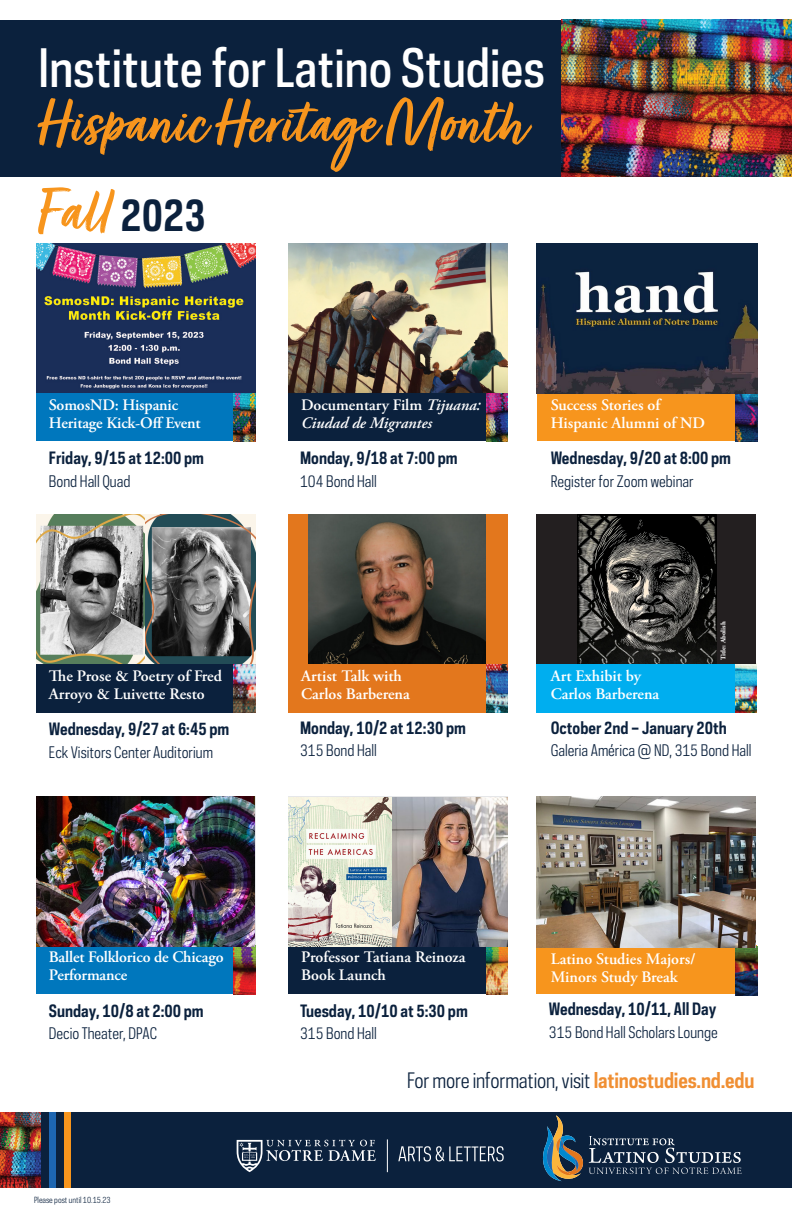
<style>
.page{position:relative;width:792px;height:1224px;background:#fff}
.page>*{position:absolute;margin:0;border:0;box-sizing:border-box;transform-origin:0 0}
.subheads{font:69px "Turbinado Bold Pro";color:#f7951d}
.subheads-2{font:500 49.7px "Galaxie Polaris Condensed";color:#fff}
.body_copy{font:20px "Galaxie Polaris Condensed";letter-spacing:-.01em;color:#0b213d}
.smll_talk_titles{font:600 16px/18px "Adobe Garamond Pro";color:#fff}
.t1{font:700 16px "Galaxie Polaris Condensed";color:#0b213d}
.smll_talk_titles-2{font:italic 600 16px/18px "Adobe Garamond Pro";color:#fff}
.body_copy-2{font:15px "Galaxie Polaris Condensed";color:#0b213d}
.body_copy-3{font:8px "Galaxie Polaris Condensed";color:#0b213d}
.smll_talk_titles-3{font:700 7px "Adobe Garamond Pro";color:#fff}
.s1{font-family:"Galaxie Polaris Condensed";font-weight:700;font-size:41px;color:#0b213d}
.s2{font-style:normal}
.s3{font-weight:700;color:#f08f33}
</style>
<div class="page">
<div style="left:0;top:20px;width:792px;height:156px;background:#0b213d"></div>
<img style="left:562px;top:20px;width:230px;height:156px">
<div style="left:0;top:1112px;width:792px;height:76px;background:#0b213d"></div>
<svg style="left:543px;top:1115px;width:199px;height:66px"></svg>
<svg style="left:237px;top:1140px;width:139px;height:32px"></svg>
<hr style="left:387px;top:1139px;width:1px;height:33px;background:#fff">
<svg style="left:398px;top:1146px;width:106px;height:15px"></svg>
<img style="left:0;top:1112px;width:40px;height:76px">
<div style="left:49px;top:1112px;width:6px;height:76px;background:#1d66b2"></div>
<div style="left:64px;top:1112px;width:7px;height:76px;background:#f7951d"></div>
<div style="left:288px;top:393px;width:220px;height:48px;background:#0b213d"></div>
<img style="left:486px;top:393px;width:22px;height:48px">
<div style="left:36px;top:393px;width:219px;height:48px;background:#0077bd"></div>
<img style="left:234px;top:393px;width:21px;height:48px">
<div style="left:537px;top:393px;width:219px;height:48px;background:#f7951d"></div>
<img style="left:735px;top:393px;width:22px;height:48px">
<div style="left:36px;top:664px;width:219px;height:49px;background:#0b213d"></div>
<img style="left:234px;top:664px;width:21px;height:49px">
<div style="left:288px;top:664px;width:220px;height:49px;background:#e3771d"></div>
<img style="left:486px;top:664px;width:22px;height:49px">
<div style="left:537px;top:664px;width:220px;height:49px;background:#00aeef"></div>
<img style="left:736px;top:664px;width:20px;height:49px">
<div style="left:36px;top:946px;width:219px;height:48px;background:#0077bd"></div>
<img style="left:234px;top:946px;width:21px;height:48px">
<div style="left:288px;top:946px;width:220px;height:48px;background:#0b213d"></div>
<img style="left:486px;top:946px;width:22px;height:48px">
<div style="left:537px;top:946px;width:220px;height:48px;background:#f7951d"></div>
<img style="left:736px;top:947px;width:21px;height:48px">
<img style="left:288px;top:243px;width:220px;height:150px">
<img style="left:36px;top:243px;width:219px;height:150px">
<img style="left:36px;top:514px;width:219px;height:150px">
<div style="left:288px;top:514px;width:220px;height:150px;background:#e3771d"></div>
<img style="left:308px;top:514px;width:178px;height:150px">
<img style="left:537px;top:244px;width:220px;height:149px">
<img style="left:36px;top:796px;width:218px;height:150px">
<div style="left:537px;top:514px;width:219px;height:150px;background:#231f20"></div>
<img style="left:577px;top:514px;width:139px;height:150px">
<img style="left:288px;top:797px;width:220px;height:149px">
<img style="left:537px;top:796px;width:219px;height:151px">
<p class="subheads-2" style="left:38px;top:35px;width:508px">Institute for Latino Studies</p>
<p class="subheads" style="left:38px;top:86px;width:490px">Hispanic Heritage Month</p>
<p class="subheads" style="left:37px;top:174px;width:170px">Fall <span class="s1">2023</span></p>
<p class="smll_talk_titles" style="left:49px;top:396px;width:153px">SomosND: Hispanic<br>Heritage Kick-Off Event</p>
<p class="smll_talk_titles-2" style="left:301px;top:396px;width:181px"><span class="s2">Documentary Film</span> Tijuana:<br>Ciudad de Migrantes</p>
<p class="smll_talk_titles" style="left:551px;top:396px;width:156px">Success Stories of<br>Hispanic Alumni of ND</p>
<p class="t1" style="left:49px;top:447px;width:157px">Friday, 9/15 at 12:00 pm</p>
<p class="body_copy-2" style="left:49px;top:471px;width:83px">Bond Hall Quad</p>
<p class="t1" style="left:300px;top:447px;width:159px">Monday, 9/18 at 7:00 pm</p>
<p class="body_copy-2" style="left:300px;top:471px;width:78px">104 Bond Hall</p>
<p class="t1" style="left:551px;top:447px;width:182px">Wednesday, 9/20 at 8:00 pm</p>
<p class="body_copy-2" style="left:551px;top:471px;width:144px">Register for Zoom webinar</p>
<p class="smll_talk_titles-3" style="left:719px;top:660px;width:40px;rotate:-90deg">Title: Abolish</p>
<p class="smll_talk_titles" style="left:49px;top:667px;width:175px">The Prose &amp; Poetry of Fred<br>Arroyo &amp; Luivette Resto</p>
<p class="smll_talk_titles" style="left:301px;top:667px;width:110px">Artist Talk with<br>Carlos Barberena</p>
<p class="smll_talk_titles" style="left:551px;top:667px;width:110px">Art Exhibit by<br>Carlos Barberena</p>
<p class="t1" style="left:49px;top:719px;width:182px">Wednesday, 9/27 at 6:45 pm</p>
<p class="body_copy-2" style="left:49px;top:742px;width:166px">Eck Visitors Center Auditorium</p>
<p class="t1" style="left:300px;top:717px;width:167px">Monday, 10/2 at 12:30 pm</p>
<p class="body_copy-2" style="left:300px;top:741px;width:78px">315 Bond Hall</p>
<p class="t1" style="left:551px;top:717px;width:178px">October 2nd – January 20th</p>
<p class="body_copy-2" style="left:551px;top:741px;width:202px">Galeria América @ ND, 315 Bond Hall</p>
<p class="smll_talk_titles" style="left:49px;top:949px;width:176px">Ballet Folklorico de Chicago<br>Performance</p>
<p class="t1" style="left:49px;top:1000px;width:156px">Sunday, 10/8 at 2:00 pm</p>
<p class="body_copy-2" style="left:49px;top:1024px;width:110px">Decio Theater, DPAC</p>
<p class="body_copy-3" style="left:34px;top:1194px;width:78px">Please post until 10.15.23</p>
<p class="smll_talk_titles" style="left:301px;top:949px;width:166px">Professor Tatiana Reinoza<br>Book Launch</p>
<p class="t1" style="left:300px;top:1000px;width:169px">Tuesday, 10/10 at 5:30 pm</p>
<p class="body_copy-2" style="left:300px;top:1024px;width:78px">315 Bond Hall</p>
<p class="smll_talk_titles" style="left:551px;top:950px;width:147px">Latino Studies Majors/<br>Minors Study Break</p>
<p class="t1" style="left:549px;top:999px;width:169px">Wednesday, 10/11, All Day</p>
<p class="body_copy-2" style="left:549px;top:1022px;width:170px">315 Bond Hall Scholars Lounge</p>
<p class="body_copy" style="left:407px;top:1067px;width:349px">For more information, visit <span class="s3">latinostudies.nd.edu</span></p>
</div>
